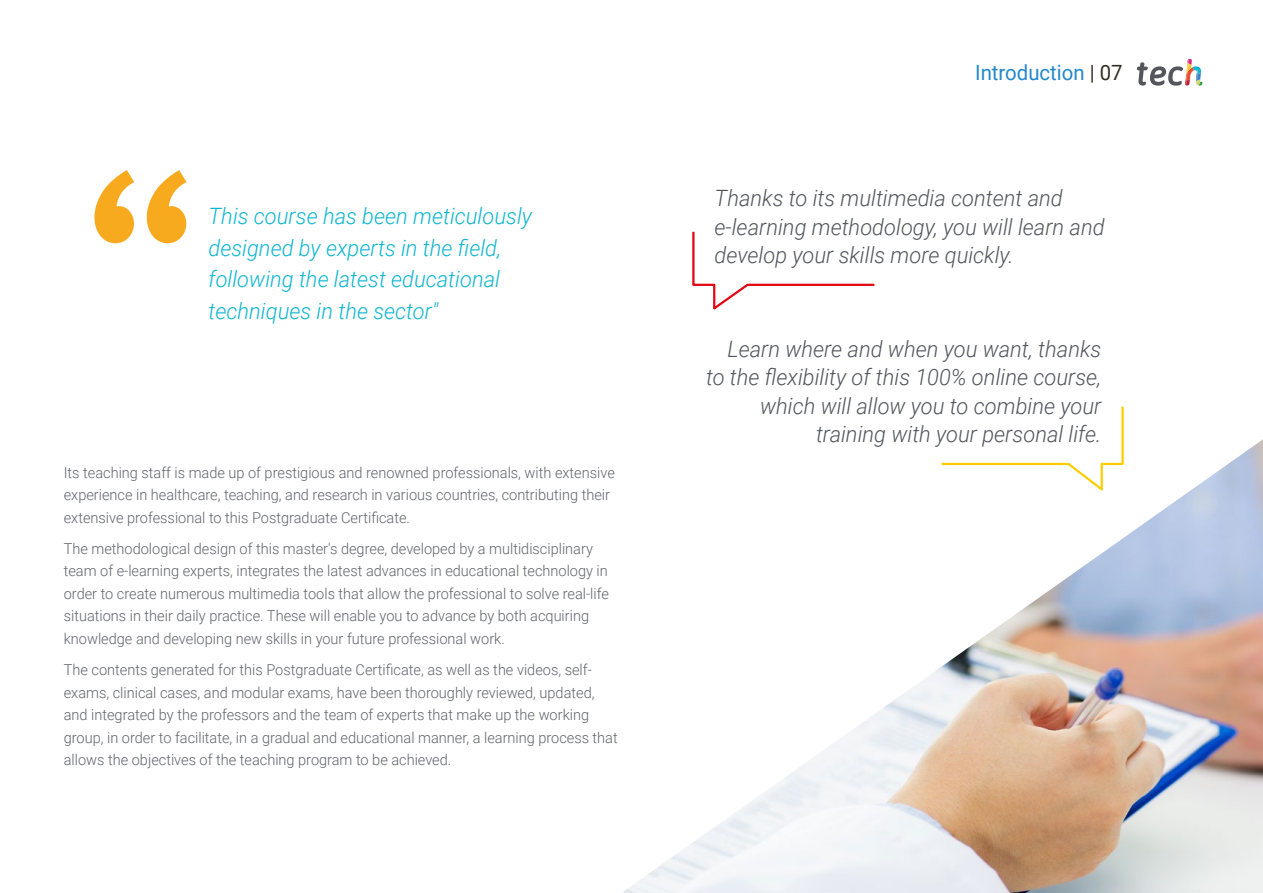
<style>
.page{position:relative;width:1263px;height:893px;background:#fff}
.page>*{position:absolute;margin:0;border:0;box-sizing:border-box;transform-origin:0 0}
.t1{font:italic 300 22.5px/28.5px "Roboto";color:#52555b;text-align:right}
.t2{font:italic 300 22.5px/31.5px "Roboto";color:#0fb6cf}
.t3{font:21px "Roboto";color:#2488c9}
.t4{font:300 15px/22.5px "Roboto";color:#61646a}
.s1{color:#312e20}
</style>
<div class="page">
<svg style="left:94px;top:170px;width:93px;height:73px"></svg>
<svg style="left:1121px;top:406px;width:3px;height:33px"></svg>
<img style="left:622px;top:439px;width:641px;height:454px">
<svg style="left:692px;top:231px;width:183px;height:79px"></svg>
<svg style="left:1137px;top:59px;width:65px;height:27px"></svg>
<h1 class="t2" style="left:209px;top:200px;width:325px">This course has been meticulously designed by experts in the field, following the latest educational techniques in the sector"</h1>
<p class="t4" style="left:64px;top:461px;width:553px">Its teaching staff is made up of prestigious and renowned professionals, with extensive experience in healthcare, teaching, and research in various countries, contributing their extensive professional to this Postgraduate Certificate.</p>
<p class="t4" style="left:64px;top:537px;width:547px">The methodological design of this master's degree, developed by a multidisciplinary team of e-learning experts, integrates the latest advances in educational technology in order to create numerous multimedia tools that allow the professional to solve real-life situations in their daily practice. These will enable you to advance by both acquiring knowledge and developing new skills in your future professional work.</p>
<p class="t4" style="left:64px;top:658px;width:555px">The contents generated for this Postgraduate Certificate, as well as the videos, self&shy;exams, clinical cases, and modular exams, have been thoroughly reviewed, updated, and integrated by the professors and the team of experts that make up the working group, in order to facilitate, in a gradual and educational manner, a learning process that allows the objectives of the teaching program to be achieved.</p>
<h2 class="t3" style="left:975px;top:57px;width:149px">Introduction <span class="s1">| 07</span></h2>
<h1 class="t1" style="left:715px;top:183px;width:392px;text-align:left">Thanks to its multimedia content and e-learning methodology, you will learn and develop your skills more quickly.</h1>
<h1 class="t1" style="left:706px;top:334px;width:397px">Learn where and when you want, thanks to the flexibility of this 100% online course, which will allow you to combine your training with your personal life.</h1>
</div>
